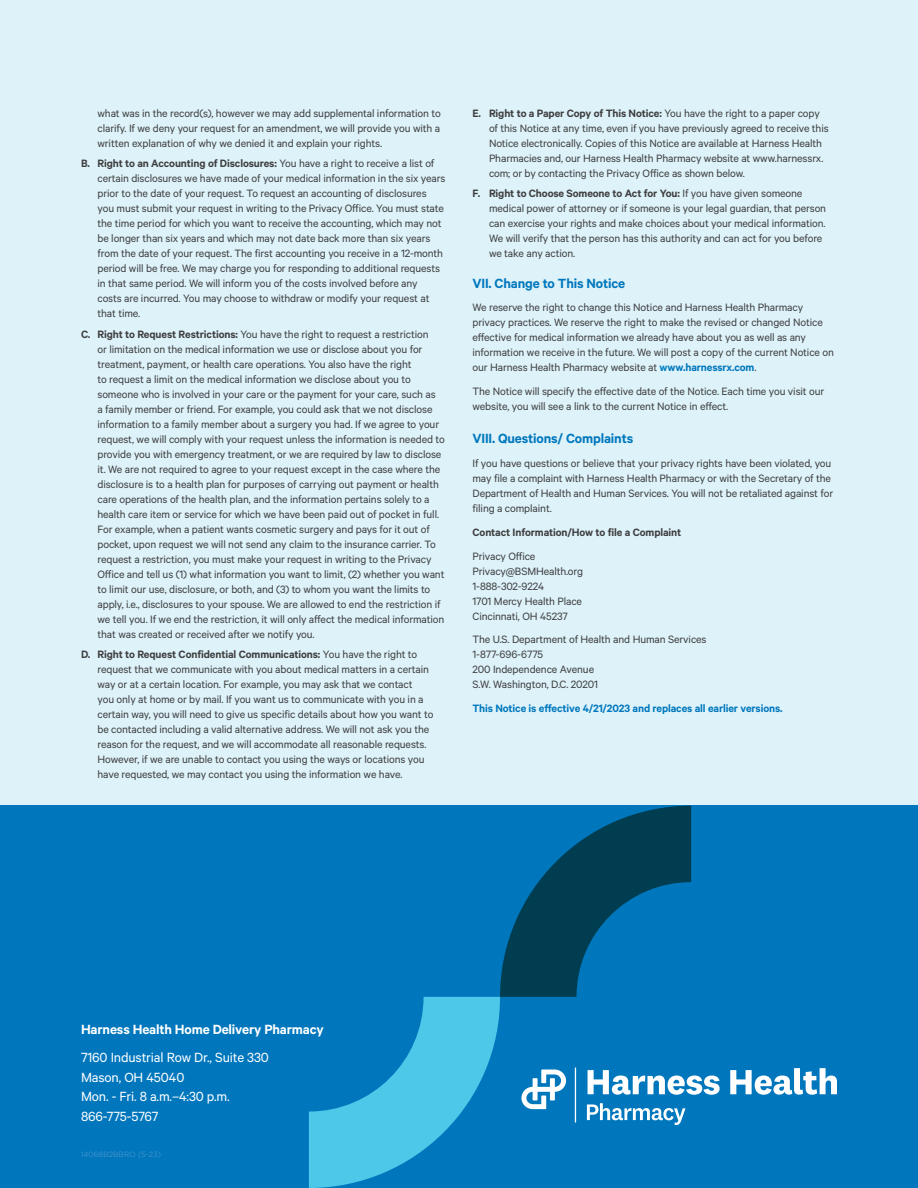
<style>
.page{position:relative;width:918px;height:1188px;background:#fff}
.page>*{position:absolute;margin:0;border:0;box-sizing:border-box;transform-origin:0 0}
.Right_Text{font:15px "Calibre";letter-spacing:-.01em;color:#fff}
.NPP_Bold_Headline{font:600 15px "Calibre";letter-spacing:-.01em;color:#0077bd}
.Right_Text-2{font:600 15px "Calibre";letter-spacing:-.01em;color:#fff}
.NPP_Right_Bullets{font:12px/15px "Calibre";letter-spacing:-.01em;color:#3e3e3f}
.NPP_Right_Text{font:12px/15px "Calibre";letter-spacing:-.01em;color:#3e3e3f}
.NPP_Right_Text-2{font:600 12px "Calibre";letter-spacing:-.01em;color:#0077bd}
.NPP_Right_Text-3{font:600 12px "Calibre";letter-spacing:-.01em;color:#3e3e3f}
.Form_number{font:300 7.5px "Gotham";color:#639dd2}
.s1{font-weight:600}
.s2{font-weight:600;color:#007ec1}
.s3{font-weight:600;color:#0077bd}
</style>
<div class="page">
<div style="left:0;top:0;width:918px;height:1120px;background:#ddf2f9"></div>
<div style="left:0;top:806px;width:918px;height:382px;background:#0077bd"></div>
<svg style="left:730px;top:1068px;width:107px;height:27px"></svg>
<svg style="left:309px;top:806px;width:411px;height:382px"></svg>
<p class="NPP_Right_Bullets" style="left:98px;top:105px;width:345px;text-align:justify">what was in the record(s), however we may add supplemental information to clarify. If we deny your request for an amendment, we will provide you with a written explanation of why we denied it and explain your rights.</p>
<p class="NPP_Right_Bullets" style="left:98px;top:156px;width:350px;text-indent:-16px"><span class="s1">B. Right to an Accounting of Disclosures:</span> You have a right to receive a list of certain disclosures we have made of your medical information in the six years prior to the date of your request. To request an accounting of disclosures you must submit your request in writing to the Privacy Office. You must state the time period for which you want to receive the accounting, which may not be longer than six years and which may not date back more than six years from the date of your request. The first accounting you receive in a 12-month period will be free. We may charge you for responding to additional requests in that same period. We will inform you of the costs involved before any<br>costs are incurred. You may choose to withdraw or modify your request at that time.</p>
<p class="NPP_Right_Bullets" style="left:98px;top:326px;width:349px;text-indent:-16px"><span class="s1">C. Right to Request Restrictions:</span> You have the right to request a restriction<br>or limitation on the medical information we use or disclose about you for treatment, payment, or health care operations. You also have the right<br>to request a limit on the medical information we disclose about you to someone who is involved in your care or the payment for your care, such as<br>a family member or friend. For example, you could ask that we not disclose information to a family member about a surgery you had. If we agree to your request, we will comply with your request unless the information is needed to provide you with emergency treatment, or we are required by law to disclose it. We are not required to agree to your request except in the case where the disclosure is to a health plan for purposes of carrying out payment or health care operations of the health plan, and the information pertains solely to a health care item or service for which we have been paid out of pocket in full.<br>For example, when a patient wants cosmetic surgery and pays for it out of pocket, upon request we will not send any claim to the insurance carrier. To request a restriction, you must make your request in writing to the Privacy Office and tell us (1) what information you want to limit, (2) whether you want to limit our use, disclosure, or both, and (3) to whom you want the limits to apply, i.e., disclosures to your spouse. We are allowed to end the restriction if we tell you. If we end the restriction, it will only affect the medical information that was created or received after we notify you.</p>
<p class="NPP_Right_Bullets" style="left:98px;top:647px;width:337px;text-indent:-16px"><span class="s1">D. Right to Request Confidential Communications:</span> You have the right to request that we communicate with you about medical matters in a certain way or at a certain location. For example, you may ask that we contact<br>you only at home or by mail. If you want us to communicate with you in a certain way, you will need to give us specific details about how you want to be contacted including a valid alternative address. We will not ask you the reason for the request, and we will accommodate all reasonable requests.<br>However, if we are unable to contact you using the ways or locations you have requested, we may contact you using the information we have.</p>
<p class="NPP_Right_Bullets" style="left:489px;top:105px;width:341px;text-indent:-16px"><span class="s1">E. Right to a Paper Copy of This Notice:</span> You have the right to a paper copy of this Notice at any time, even if you have previously agreed to receive this Notice electronically. Copies of this Notice are available at Harness Health Pharmacies and, our Harness Health Pharmacy website at www.harnessrx. com; or by contacting the Privacy Office as shown below.</p>
<p class="NPP_Right_Bullets" style="left:489px;top:186px;width:339px;text-indent:-16px"><span class="s1">F. Right to Choose Someone to Act for You:</span> If you have given someone medical power of attorney or if someone is your legal guardian, that person can exercise your rights and make choices about your medical information.<br>We will verify that the person has this authority and can act for you before we take any action.</p>
<p class="NPP_Bold_Headline" style="left:472px;top:274px;width:154px">VII. Change to This Notice</p>
<p class="NPP_Right_Text" style="left:472px;top:300px;width:363px">We reserve the right to change this Notice and Harness Health Pharmacy privacy practices. We reserve the right to make the revised or changed Notice effective for medical information we already have about you as well as any information we receive in the future. We will post a copy of the current Notice on our Harness Health Pharmacy website at <span class="s2">w</span><span class="s3">ww.harnessrx.com</span>.</p>
<p class="NPP_Right_Text" style="left:472px;top:383px;width:353px">The Notice will specify the effective date of the Notice. Each time you visit our website, you will see a link to the current Notice in effect.</p>
<p class="NPP_Bold_Headline" style="left:472px;top:430px;width:162px">VIII. Questions/ Complaints</p>
<p class="NPP_Right_Text" style="left:472px;top:456px;width:362px">If you have questions or believe that your privacy rights have been violated, you may file a complaint with Harness Health Pharmacy or with the Secretary of the Department of Health and Human Services. You will not be retaliated against for filing a complaint.</p>
<p class="NPP_Right_Text-3" style="left:472px;top:525px;width:210px">Contact Information/How to file a Complaint</p>
<p class="NPP_Right_Text" style="left:472px;top:548px;width:112px">Privacy Office<br>Privacy@BSMHealth.org<br>1-888-302-9224<br>1701 Mercy Health Place<br>Cincinnati, OH 45237</p>
<p class="NPP_Right_Text" style="left:472px;top:632px;width:236px">The U.S. Department of Health and Human Services<br>1-877-696-6775<br>200 Independence Avenue<br>S.W. Washington, D.C. 20201</p>
<p class="NPP_Right_Text-2" style="left:472px;top:701px;width:312px">This Notice is effective 4/21/2023 and replaces all earlier versions.</p>
<p class="Right_Text-2" style="left:81px;top:1020px;width:244px">Harness Health Home Delivery Pharmacy</p>
<p class="Right_Text" style="left:81px;top:1049px;width:189px">7160 Industrial Row Dr., Suite 330</p>
<p class="Right_Text" style="left:81px;top:1068px;width:105px">Mason, OH 45040</p>
<p class="Right_Text" style="left:81px;top:1088px;width:150px">Mon. - Fri. 8 a.m.–4:30 p.m.</p>
<p class="Right_Text" style="left:81px;top:1107px;width:79px">866-775-5767</p>
<p class="Form_number" style="left:81px;top:1149px;width:82px">14068B2BBRO (5-23)</p>
</div>
